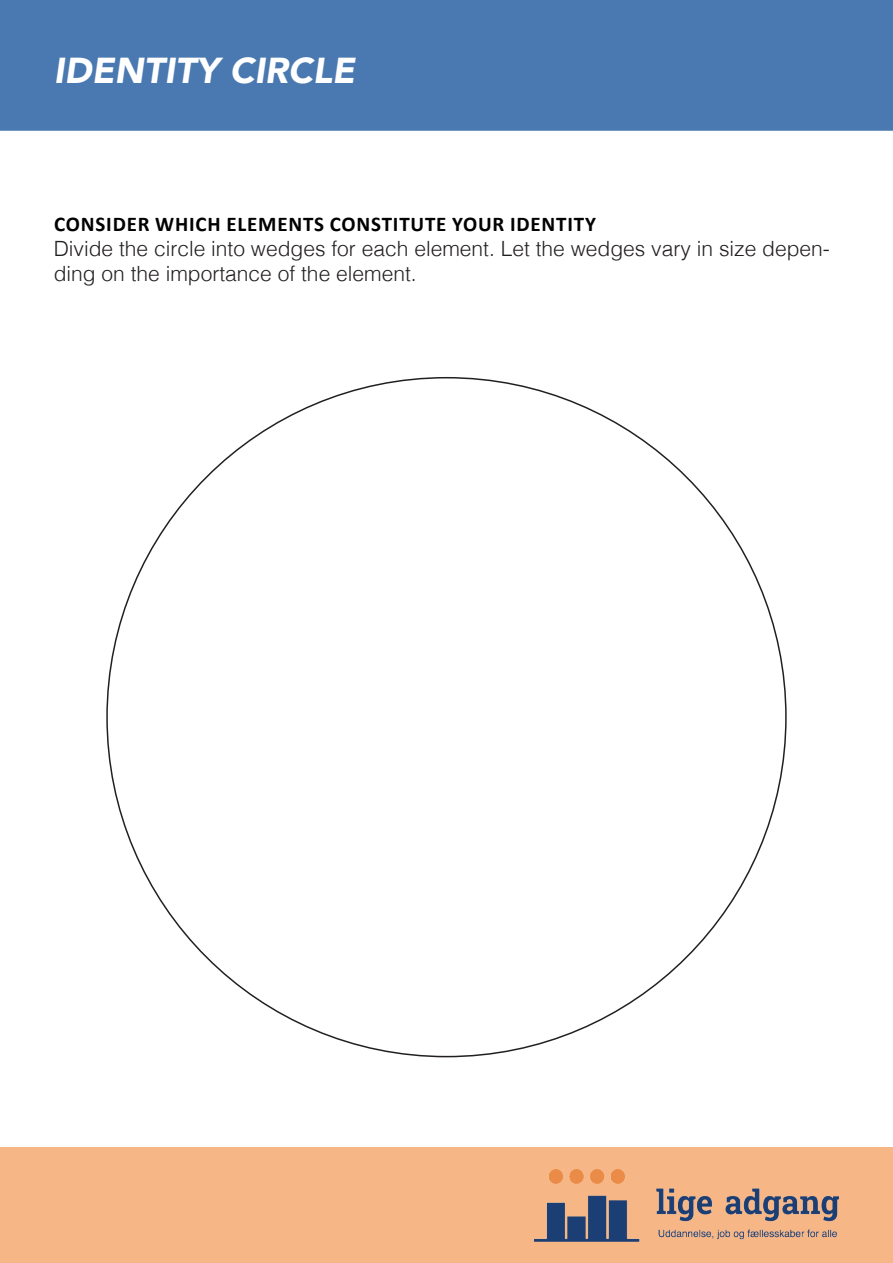
<style>
.page{position:relative;width:893px;height:1263px;background:#fff}
.page>*{position:absolute;margin:0;border:0;box-sizing:border-box;transform-origin:0 0}
.Over_overskrift{font:italic 900 36px "Avenir";color:#fff}
.t1{font:300 21px/25.2px "Helvetica";color:#231f20}
.t2{font:700 21px "Calibri";letter-spacing:.04em;color:#000001}
</style>
<div class="page">
<div style="left:0;top:0;width:893px;height:131px;background:#4a79b1"></div>
<div style="left:0;top:1148px;width:893px;height:115px;background:#f6b685"></div>
<img style="left:535px;top:1170px;width:304px;height:71px">
<p class="Over_overskrift" style="left:54px;top:40px;width:303px">IDENTITY CIRCLE</p>
<p class="t2" style="left:54px;top:209px;width:543px">CONSIDER WHICH ELEMENTS CONSTITUTE YOUR IDENTITY</p>
<p class="t1" style="left:54px;top:235px;width:778px">Divide the circle into wedges for each element. Let the wedges vary in size depen&shy;ding on the importance of the element.</p>
</div>
